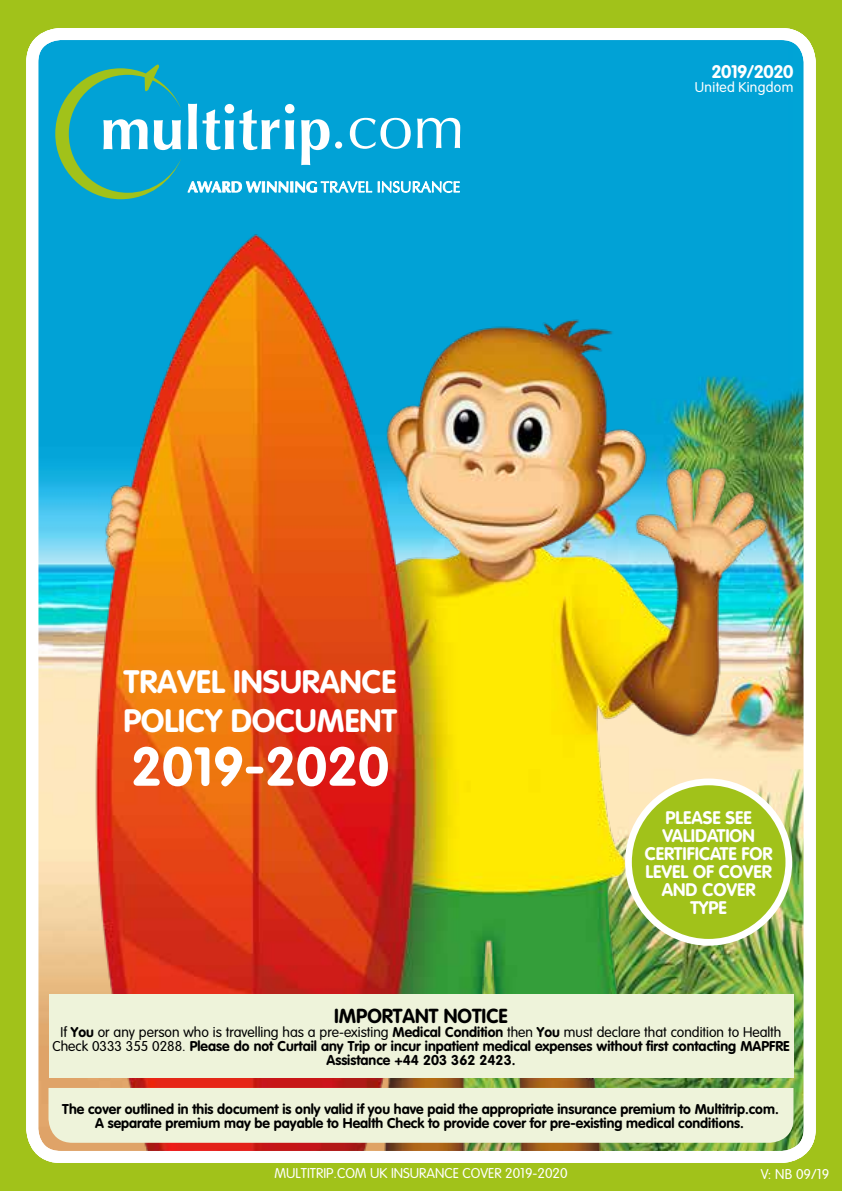
<style>
.page{position:relative;width:842px;height:1191px;background:#a1c21a}
.page>*{position:absolute;margin:0;border:0;box-sizing:border-box;transform-origin:0 0}
.t1{font:700 54px "VAG Rounded Std";color:#fff}
.t2{font:700 32px/38.4px "VAG Rounded Std";color:#fff}
.t3{font:700 20px "VAG Rounded Std";color:#000}
.t4{font:700 18px/18px "VAG Rounded Std";color:#fff;text-align:center}
.t5{font:700 18px "VAG Rounded Std";letter-spacing:-.03em;color:#fff}
.t6{font:700 14px/14px "VAG Rounded Std";color:#000;text-align:center}
.t7{font:300 14px "VAG Rounded Std";color:#fff}
.t8{font:300 14px "VAG Rounded Std";letter-spacing:.025em;color:#fff}
.s1{font-weight:300}
</style>
<div class="page">
<img style="left:39px;top:41px;width:764px;height:1109px">
<img style="left:70px;top:43px;width:702px;height:1107px">
<div style="left:49px;top:1088px;width:744px;height:54px;background:#eef3da"></div>
<div style="left:49px;top:994px;width:744px;height:83px;background:#eef3da"></div>
<svg style="left:55px;top:65px;width:405px;height:134px;background:#28afd2"></svg>
<div style="left:628px;top:782px;width:161px;height:160px;background:#a1c21a;border-radius:50%"></div>
<div style="left:625px;top:778px;width:167px;height:167px;border:7px solid #fff;border-radius:50%"></div>
<div style="left:26px;top:28px;width:790px;height:1135px;border:12px solid #fff;border-radius:28px"></div>
<h2 class="t2" style="left:123px;top:664px;width:275px">TRAVEL INSURANCE<br>POLICY DOCUMENT</h2>
<h1 class="t1" style="left:131px;top:735px;width:259px">2019-2020</h1>
<p class="t5" style="left:711px;top:61px;width:83px">2019/2020</p>
<p class="t8" style="left:695px;top:79px;width:100px">United Kingdom</p>
<p class="t4" style="left:645px;top:809px;width:129px">PLEASE SEE<br>VALIDATION<br>CERTIFICATE FOR<br>LEVEL OF COVER<br>AND COVER<br>TYPE</p>
<h3 class="t3" style="left:334px;top:1004px;width:175px">IMPORTANT NOTICE</h3>
<p class="t6" style="left:52px;top:1025px;width:739px"><span class="s1">If</span> You <span class="s1">or any person who is travelling has a pre-existing</span> Medical Condition <span class="s1">then</span> You <span class="s1">must declare that condition to Health<br>Check 0333 355 0288.</span> Please do not Curtail any Trip or incur inpatient medical expenses without first contacting MAPFRE<br>Assistance +44 203 362 2423.</p>
<p class="t6" style="left:62px;top:1102px;width:718px">The cover outlined in this document is only valid if you have paid the appropriate insurance premium to Multitrip.com.<br>A separate premium may be payable to Health Check to provide cover for pre-existing medical conditions.</p>
<p class="t7" style="left:274px;top:1165px;width:295px">MULTITRIP.COM UK INSURANCE COVER 2019-2020</p>
<p class="t7" style="left:761px;top:1166px;width:70px">V: NB 09/19</p>
</div>
